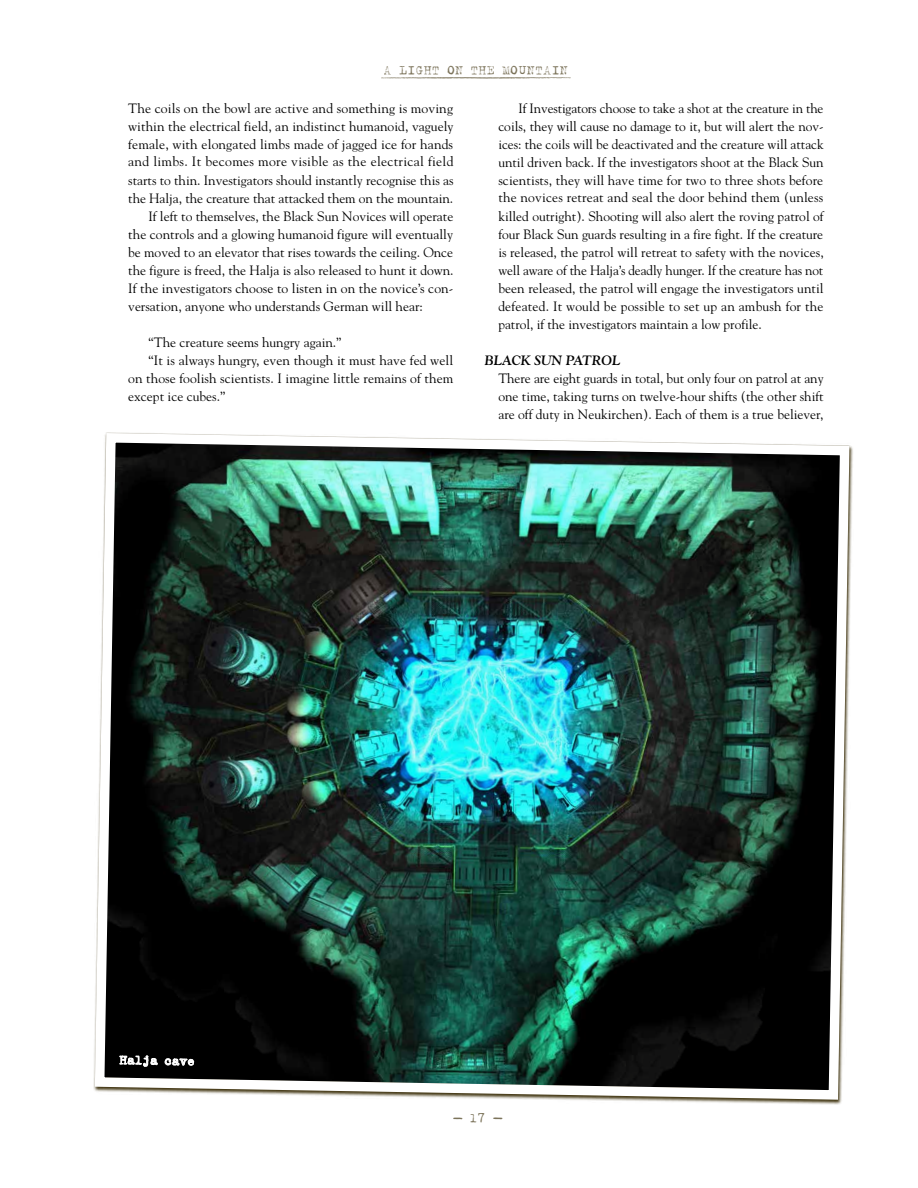
<style>
.page{position:relative;width:918px;height:1188px;background:#fff}
.page>*{position:absolute;margin:0;border:0;box-sizing:border-box;transform-origin:0 0}
.t1{font:13.5px/18px "Goudy Std";color:#000;text-align:justify}
.t2{font:13.5px "Goudy Std";letter-spacing:.02em;color:#000}
.t3{font:13.5px "Typical Writer";letter-spacing:.01em;color:#433713}
.t4{font:italic 700 13.5px "Goudy Std";color:#000}
.t5{font:13.5px "Typical Writer";color:#fff}
.s1{font-size:9.75px}
.s2{font-size:10.2px}
</style>
<div class="page">
<svg style="left:381px;top:77px;width:190px;height:2px"></svg>
<img style="left:93px;top:432px;width:760px;height:673px">
<svg style="left:118px;top:1053px;width:77px;height:16px"></svg>
<p class="t3" style="left:384px;top:62px;width:185px">A LIGHT ON THE MOUNTAIN</p>
<p class="t1" style="left:128px;top:99px;width:326px">The coils on the bowl are active and something is moving</p>
<p class="t1" style="left:128px;top:117px;width:327px">within the electrical field, an indistinct humanoid, vaguely</p>
<p class="t1" style="left:128px;top:135px;width:326px">female, with elongated limbs made of jagged ice for hands</p>
<p class="t2" style="left:128px;top:153px;width:327px">and limbs. It becomes more visible as the electrical field</p>
<p class="t1" style="left:128px;top:171px;width:327px">starts to thin. Investigators should instantly recognise this as</p>
<p class="t1" style="left:128px;top:189px;width:326px">the Halja, the creature that attacked them on the mountain.</p>
<p class="t1" style="left:148px;top:207px;width:306px">If left to themselves, the Black Sun Novices will operate</p>
<p class="t1" style="left:128px;top:225px;width:326px">the controls and a glowing humanoid figure will eventually</p>
<p class="t1" style="left:128px;top:243px;width:326px">be moved to an elevator that rises towards the ceiling. Once</p>
<p class="t1" style="left:128px;top:261px;width:327px">the figure is freed, the Halja is also released to hunt it down.</p>
<p class="t1" style="left:128px;top:279px;width:327px">If the investigators choose to listen in on the novice’s con-</p>
<p class="t1" style="left:128px;top:297px;width:296px">versation, anyone who understands German will hear:</p>
<p class="t1" style="left:148px;top:333px;width:195px">“The creature seems hungry again.”</p>
<p class="t1" style="left:148px;top:351px;width:306px">“It is always hungry, even though it must have fed well</p>
<p class="t1" style="left:128px;top:369px;width:327px">on those foolish scientists. I imagine little remains of them</p>
<p class="t1" style="left:128px;top:387px;width:99px">except ice cubes.”</p>
<p class="t1" style="left:498px;top:99px;width:327px;text-indent:20px">If Investigators choose to take a shot at the creature in the coils, they will cause no damage to it, but will alert the nov&shy;ices: the coils will be deactivated and the creature will attack until driven back. If the investigators shoot at the Black Sun scientists, they will have time for two to three shots before the novices retreat and seal the door behind them (unless killed outright). Shooting will also alert the roving patrol of four Black Sun guards resulting in a fire fight. If the creature is released, the patrol will retreat to safety with the novices, well aware of the Halja’s deadly hunger. If the creature has not been released, the patrol will engage the investigators until defeated. It would be possible to set up an ambush for the patrol, if the investigators maintain a low profile.</p>
<p class="t4" style="left:485px;top:351px;width:137px">BLACK SUN PATROL</p>
<p class="t1" style="left:498px;top:369px;width:327px">There are eight guards in total, but only four on patrol at any one time, taking turns on twelve-hour shifts (the other shift are off duty in Neukirchen). Each of them is a true believer,</p>
<p class="t5" style="left:119px;top:1052px;width:77px;rotate:1deg">Halja cave</p>
<p class="t3" style="left:454px;top:1111px;width:51px"><span class="s1">—</span> 17 <span class="s2">-</span></p>
</div>
